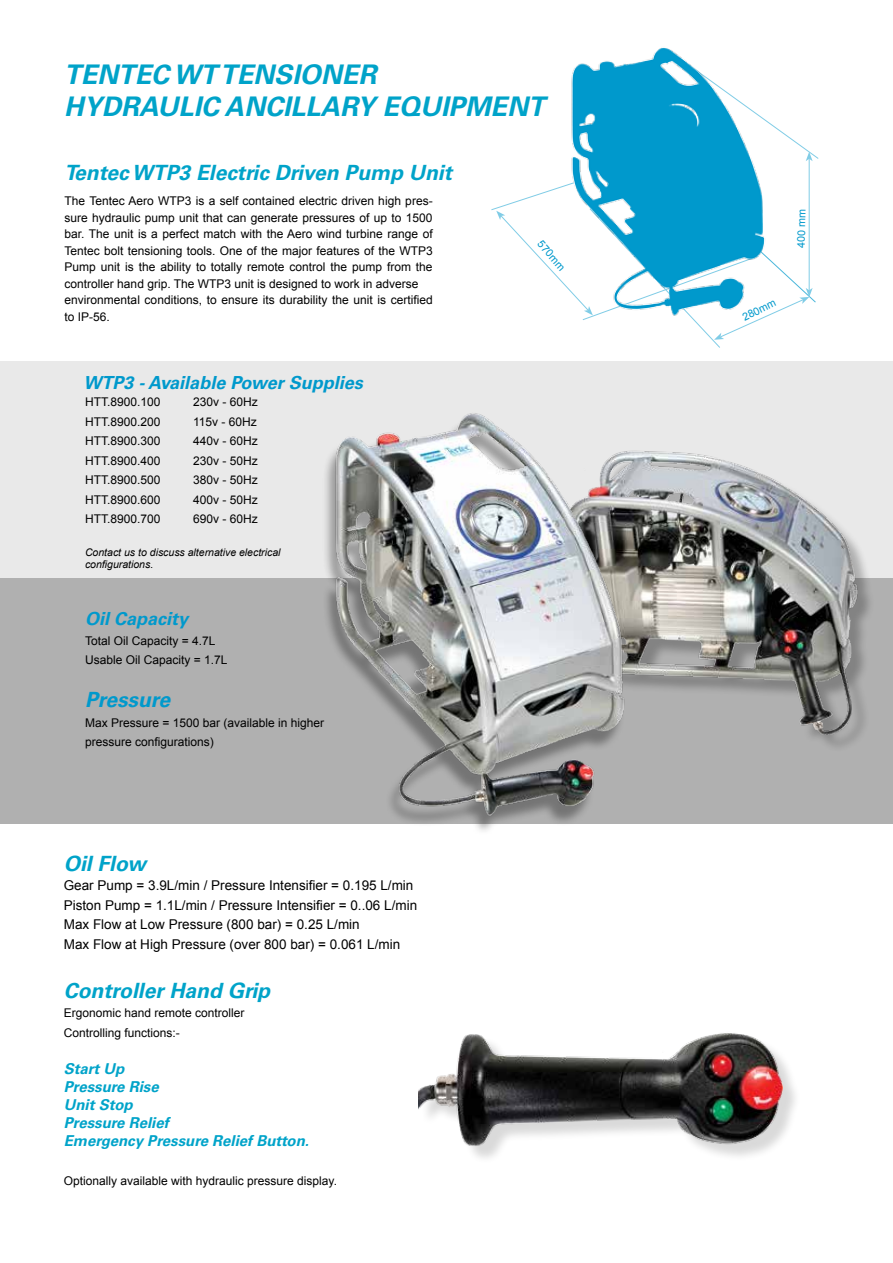
<style>
.page{position:relative;width:893px;height:1263px;background:#fff}
.page>*{position:absolute;margin:0;border:0;box-sizing:border-box;transform-origin:0 0}
.t1{font:italic 700 27px/32.4px "Univers LT Std";color:#00a3c9}
.t2{font:italic 700 21px "Univers LT Std";color:#00a3c9}
.t3{font:italic 700 21px "Univers LT Std";color:#09c}
.t4{font:italic 700 18px "Univers LT Std";color:#09c}
.t5{font:italic 700 15px/18px "Univers LT Std";color:#00a3c9}
.t6{font:13.5px/19.5px "Arial";color:#000}
.t7{font:12px/16.5px "Arial";color:#000}
.t8{font:10.65px "Arial";color:#09c}
.t9{font:italic 10.5px/12.6px "Arial";color:#000}
</style>
<div class="page">
<div style="left:0;top:362px;width:893px;height:216px;background:#e9e9e9"></div>
<div style="left:0;top:578px;width:893px;height:245px;background:#b0b0b0"></div>
<hr style="left:809px;top:159px;width:1px;height:131px;background:#80cce6">
<svg style="left:776px;top:127px;width:43px;height:34px"></svg>
<svg style="left:491px;top:182px;width:325px;height:166px"></svg>
<img style="left:549px;top:47px;width:227px;height:273px">
<div style="left:567px;top:454px;width:326px;height:299px;background:#000;opacity:.26"></div>
<img style="left:720px;top:454px;width:173px;height:280px">
<img style="left:237px;top:413px;width:483px;height:418px">
<div style="left:421px;top:1035px;width:380px;height:129px;background:#000;opacity:.15"></div>
<img style="left:418px;top:1033px;width:365px;height:128px">
<h1 class="t1" style="left:64px;top:59px;width:482px">TENTEC WT TENSIONER<br>HYDRAULIC ANCILLARY EQUIPMENT</h1>
<h2 class="t2" style="left:65px;top:160px;width:389px">Tentec WTP3 Electric Driven Pump Unit</h2>
<p class="t7" style="left:65px;top:193px;width:370px">The Tentec Aero WTP3 is a self contained electric driven high pres&shy;sure hydraulic pump unit that can generate pressures of up to 1500 bar. The unit is a perfect match with the Aero wind turbine range of Tentec bolt tensioning tools. One of the major features of the WTP3<br>Pump unit is the ability to totally remote control the pump from the controller hand grip. The WTP3 unit is designed to work in adverse environmental conditions, to ensure its durability the unit is certified to IP-56.</p>
<h3 class="t4" style="left:83px;top:372px;width:281px">WTP3 - Available Power Supplies</h3>
<p class="t7" style="left:85px;top:394px;width:77px">HTT.8900.100</p>
<p class="t7" style="left:193px;top:394px;width:66px">230v - 60Hz</p>
<p class="t7" style="left:85px;top:413px;width:77px">HTT.8900.200</p>
<p class="t7" style="left:193px;top:413px;width:65px">115v - 60Hz</p>
<p class="t7" style="left:85px;top:433px;width:77px">HTT.8900.300</p>
<p class="t7" style="left:193px;top:433px;width:66px">440v - 60Hz</p>
<p class="t7" style="left:85px;top:452px;width:77px">HTT.8900.400</p>
<p class="t7" style="left:193px;top:452px;width:66px">230v - 50Hz</p>
<p class="t7" style="left:85px;top:472px;width:77px">HTT.8900.500</p>
<p class="t7" style="left:193px;top:472px;width:66px">380v - 50Hz</p>
<p class="t7" style="left:85px;top:491px;width:77px">HTT.8900.600</p>
<p class="t7" style="left:193px;top:491px;width:66px">400v - 50Hz</p>
<p class="t7" style="left:85px;top:511px;width:77px">HTT.8900.700</p>
<p class="t7" style="left:193px;top:511px;width:66px">690v - 60Hz</p>
<p class="t9" style="left:85px;top:546px;width:197px">Contact us to discuss alternative electrical configurations.</p>
<h3 class="t4" style="left:85px;top:608px;width:105px">Oil Capacity</h3>
<p class="t7" style="left:85px;top:631px;width:144px;line-height:19.5px">Total Oil Capacity = 4.7L<br>Usable Oil Capacity = 1.7L</p>
<h2 class="t3" style="left:85px;top:688px;width:87px">Pressure</h2>
<p class="t7" style="left:85px;top:713px;width:241px;line-height:19.5px">Max Pressure = 1500 bar (available in higher pressure configurations)</p>
<h2 class="t2" style="left:64px;top:851px;width:84px">Oil Flow</h2>
<p class="t6" style="left:64px;top:875px;width:355px">Gear Pump = 3.9L/min / Pressure Intensifier = 0.195 L/min Piston Pump = 1.1L/min / Pressure Intensifier = 0..06 L/min Max Flow at Low Pressure (800 bar) = 0.25 L/min<br>Max Flow at High Pressure (over 800 bar) = 0.061 L/min</p>
<h2 class="t2" style="left:64px;top:978px;width:208px">Controller Hand Grip</h2>
<p class="t7" style="left:64px;top:1003px;width:182px;line-height:19.5px">Ergonomic hand remote controller<br>Controlling functions:-</p>
<p class="t5" style="left:64px;top:1060px;width:247px">Start Up<br>Pressure Rise<br>Unit Stop<br>Pressure Relief<br>Emergency Pressure Relief Button.</p>
<p class="t7" style="left:64px;top:1173px;width:275px">Optionally available with hydraulic pressure display.</p>
<p class="t8" style="left:545px;top:237px;width:37px;rotate:49deg">570mm</p>
<p class="t8" style="left:794px;top:247px;width:40px;rotate:-89deg">400 mm</p>
<p class="t8" style="left:740px;top:311px;width:37px;rotate:-26deg">280mm</p>
</div>
